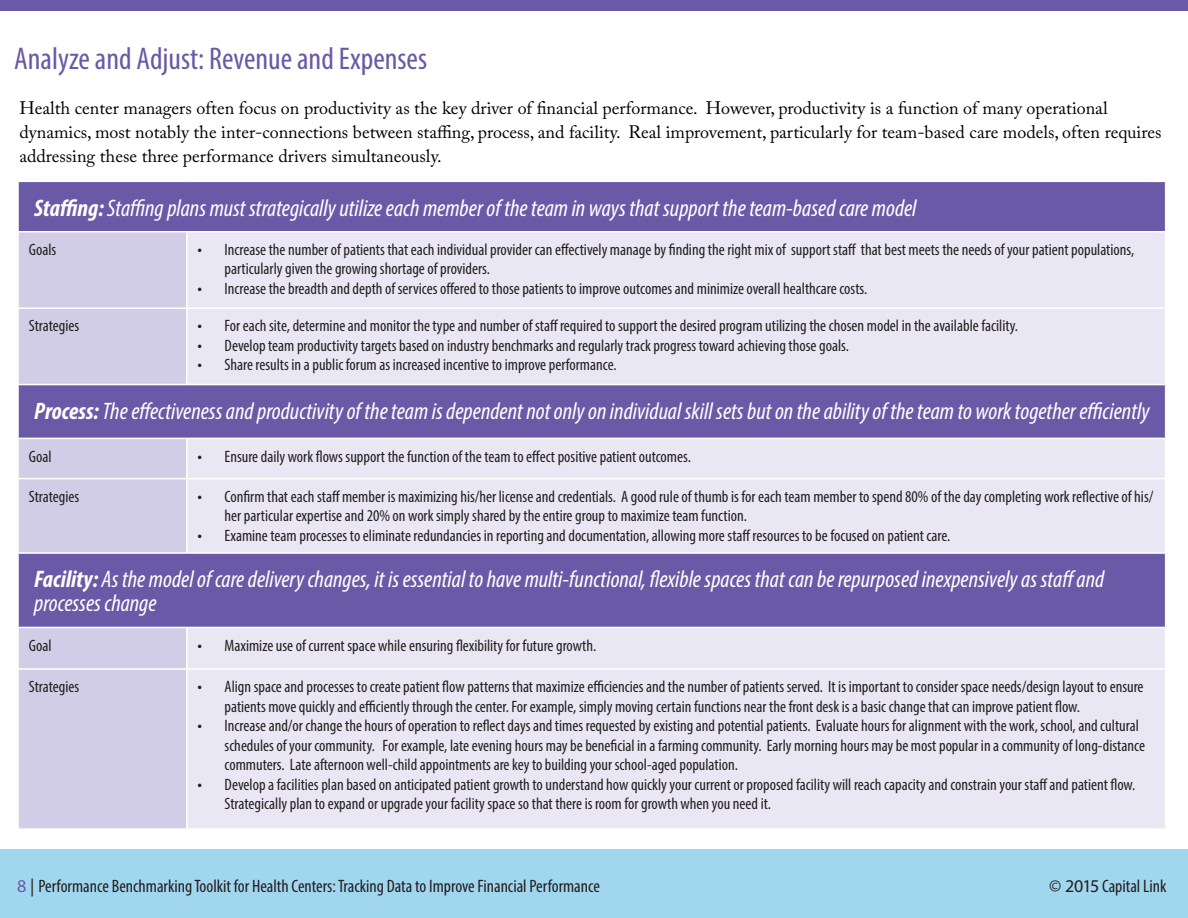
<style>
.page{position:relative;width:1188px;height:918px;background:#fff}
.page>*{position:absolute;margin:0;border:0;box-sizing:border-box;transform-origin:0 0}
.t1{font:condensed 31.5px "Myriad Pro";color:#6a59a6}
.t2{font:italic condensed 24px/24px "Myriad Pro";color:#fff}
.t3{font:18px/24px "Adobe Caslon Pro";color:#000}
.t4{font:condensed 18px "Myriad Pro";color:#231f20}
.t5{font:condensed 16.5px/19.5px "Myriad Pro";color:#231f20}
.s1{font-weight:700}
.s2{font-size:18px}
.s3{font-stretch:normal;color:#6a59a6}
.s4{font-stretch:normal}
</style>
<div class="page">
<div style="left:0;top:849px;width:1188px;height:69px;background:#a1d6ef"></div>
<div style="left:18px;top:181px;width:1148px;height:51px;background:#6a59a6"></div>
<div style="left:19px;top:233px;width:167px;height:151px;background:#d2cde6"></div>
<div style="left:188px;top:233px;width:977px;height:151px;background:#e9e7f3"></div>
<hr style="left:17px;top:307px;width:170px;height:2px;background:#fff">
<hr style="left:187px;top:307px;width:979px;height:2px;background:#fff">
<hr style="left:17px;top:181px;width:170px;height:1px;background:#fff">
<hr style="left:17px;top:182px;width:2px;height:49px;background:#fff">
<hr style="left:187px;top:181px;width:979px;height:1px;background:#fff">
<hr style="left:1165px;top:182px;width:1px;height:49px;background:#fff">
<hr style="left:17px;top:231px;width:170px;height:2px;background:#fff">
<hr style="left:187px;top:231px;width:979px;height:2px;background:#fff">
<div style="left:0;top:0;width:1188px;height:11px;background:#6a59a6"></div>
<div style="left:18px;top:385px;width:1148px;height:53px;background:#6a59a6"></div>
<div style="left:19px;top:439px;width:167px;height:113px;background:#d2cde6"></div>
<div style="left:188px;top:439px;width:977px;height:113px;background:#e9e7f3"></div>
<hr style="left:17px;top:478px;width:170px;height:1px;background:#fff">
<hr style="left:187px;top:478px;width:979px;height:1px;background:#fff">
<hr style="left:17px;top:385px;width:2px;height:53px;background:#fff">
<hr style="left:1165px;top:385px;width:1px;height:53px;background:#fff">
<div style="left:18px;top:553px;width:1148px;height:74px;background:#6a59a6"></div>
<div style="left:19px;top:628px;width:167px;height:200px;background:#d2cde6"></div>
<div style="left:188px;top:628px;width:977px;height:200px;background:#e9e7f3"></div>
<hr style="left:17px;top:668px;width:170px;height:2px;background:#fff">
<hr style="left:187px;top:668px;width:979px;height:2px;background:#fff">
<hr style="left:17px;top:552px;width:170px;height:2px;background:#fff">
<hr style="left:17px;top:554px;width:2px;height:73px;background:#fff">
<hr style="left:187px;top:552px;width:979px;height:2px;background:#fff">
<hr style="left:1165px;top:554px;width:1px;height:73px;background:#fff">
<h1 class="t1" style="left:14px;top:40px;width:414px">Analyze and Adjust: Revenue and Expenses</h1>
<p class="t3" style="left:19px;top:96px;width:1144px">Health center managers often focus on productivity as the key driver of financial performance. However, productivity is a function of many operational dynamics, most notably the inter-connections between staffing, process, and facility. Real improvement, particularly for team-based care models, often requires addressing these three performance drivers simultaneously.</p>
<h2 class="t2" style="left:34px;top:195px;width:884px"><span class="s1">Staffing:</span> Staffing plans must strategically utilize each member of the team in ways that support the team-based care model</h2>
<p class="t5" style="left:29px;top:240px;width:29px">Goals</p>
<p class="t5" style="left:225px;top:240px;width:911px;text-indent:-27px"><span class="s2">•</span> Increase the number of patients that each individual provider can effectively manage by finding the right mix of support staff that best meets the needs of your patient populations, particularly given the growing shortage of providers.</p>
<p class="t5" style="left:198px;top:279px;width:671px"><span class="s2">•</span> Increase the breadth and depth of services offered to those patients to improve outcomes and minimize overall healthcare costs.</p>
<p class="t5" style="left:29px;top:316px;width:52px">Strategies</p>
<p class="t5" style="left:198px;top:316px;width:822px"><span class="s2">•</span> For each site, determine and monitor the type and number of staff required to support the desired program utilizing the chosen model in the available facility.</p>
<p class="t5" style="left:198px;top:335px;width:653px"><span class="s2">•</span> Develop team productivity targets based on industry benchmarks and regularly track progress toward achieving those goals.</p>
<p class="t5" style="left:198px;top:355px;width:421px"><span class="s2">•</span> Share results in a public forum as increased incentive to improve performance.</p>
<h2 class="t2" style="left:34px;top:399px;width:1117px"><span class="s1">Process:</span> The effectiveness and productivity of the team is dependent not only on individual skill sets but on the ability of the team to work together efficiently</h2>
<p class="t5" style="left:29px;top:446px;width:24px">Goal</p>
<p class="t5" style="left:198px;top:446px;width:495px"><span class="s2">•</span> Ensure daily work flows support the function of the team to effect positive patient outcomes.</p>
<p class="t5" style="left:29px;top:486px;width:52px">Strategies</p>
<p class="t5" style="left:225px;top:486px;width:930px;text-indent:-27px"><span class="s2">•</span> Confirm that each staff member is maximizing his/her license and credentials. A good rule of thumb is for each team member to spend 80% of the day completing work reflective of his/ her particular expertise and 20% on work simply shared by the entire group to maximize team function.</p>
<p class="t5" style="left:198px;top:525px;width:754px"><span class="s2">•</span> Examine team processes to eliminate redundancies in reporting and documentation, allowing more staff resources to be focused on patient care.</p>
<h2 class="t2" style="left:34px;top:567px;width:1072px"><span class="s1">Facility:</span> As the model of care delivery changes, it is essential to have multi-functional, flexible spaces that can be repurposed inexpensively as staff and processes change</h2>
<p class="t5" style="left:29px;top:635px;width:24px">Goal</p>
<p class="t5" style="left:198px;top:635px;width:400px"><span class="s2">•</span> Maximize use of current space while ensuring flexibility for future growth.</p>
<p class="t5" style="left:29px;top:677px;width:52px">Strategies</p>
<p class="t5" style="left:225px;top:677px;width:921px;text-indent:-27px"><span class="s2">•</span> Align space and processes to create patient flow patterns that maximize efficiencies and the number of patients served. It is important to consider space needs/design layout to ensure patients move quickly and efficiently through the center. For example, simply moving certain functions near the front desk is a basic change that can improve patient flow.</p>
<p class="t5" style="left:225px;top:716px;width:922px;text-indent:-27px"><span class="s2">•</span> Increase and/or change the hours of operation to reflect days and times requested by existing and potential patients. Evaluate hours for alignment with the work, school, and cultural schedules of your community. For example, late evening hours may be beneficial in a farming community. Early morning hours may be most popular in a community of long-distance commuters. Late afternoon well-child appointments are key to building your school-aged population.</p>
<p class="t5" style="left:225px;top:774px;width:912px;text-indent:-27px"><span class="s2">•</span> Develop a facilities plan based on anticipated patient growth to understand how quickly your current or proposed facility will reach capacity and constrain your staff and patient flow.<br>Strategically plan to expand or upgrade your facility space so that there is room for growth when you need it.</p>
<p class="t4" style="left:17px;top:875px;width:584px"><span class="s3">8</span> <span class="s4">|</span> Performance Benchmarking Toolkit for Health Centers: Tracking Data to Improve Financial Performance</p>
<p class="t4" style="left:1049px;top:875px;width:119px"><span class="s4">© 2015</span> Capital Link</p>
</div>
